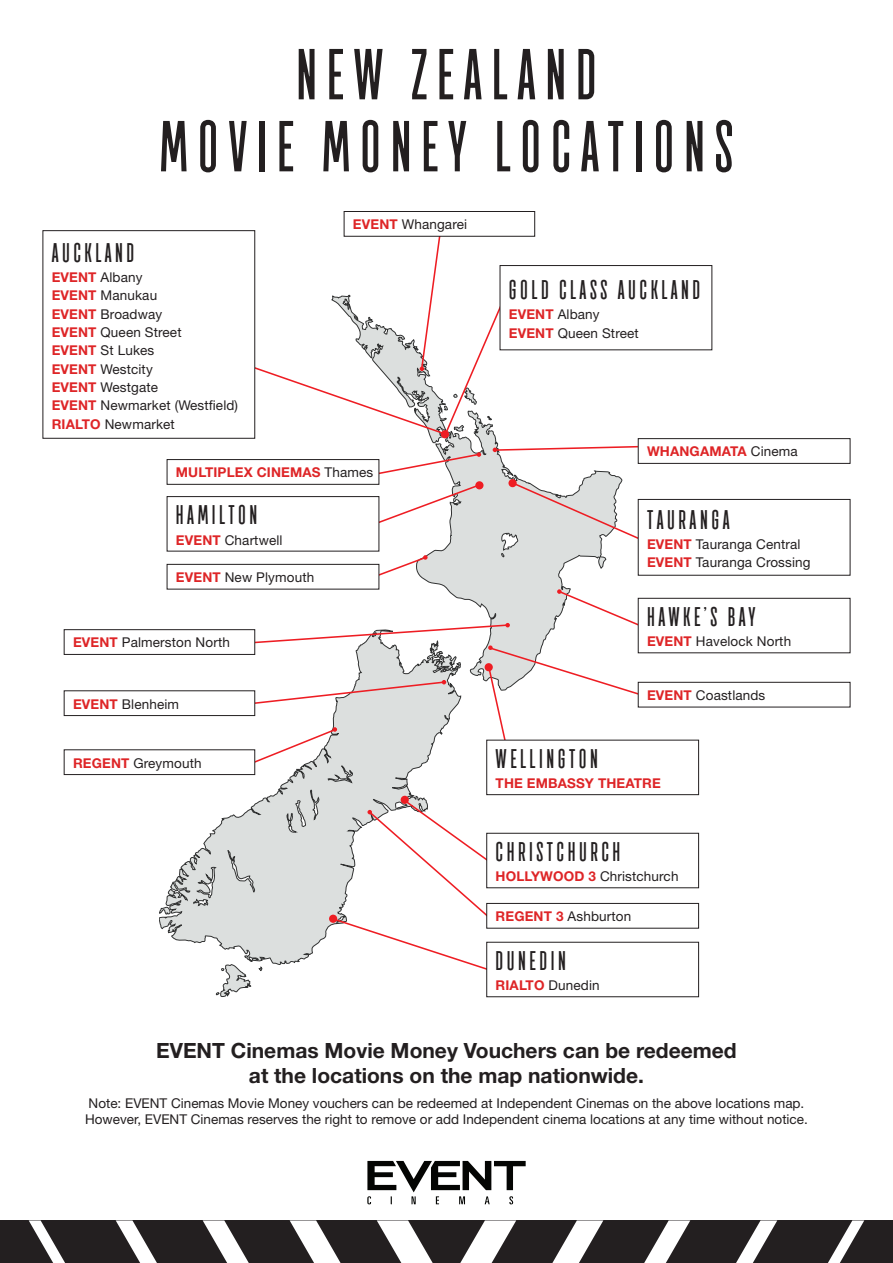
<style>
.page{position:relative;width:893px;height:1263px;background:#fff}
.page>*{position:absolute;margin:0;border:0;box-sizing:border-box;transform-origin:0 0}
.t1{font:700 72px "TT Bluescreens";letter-spacing:.135em;color:#231f20}
.t2{font:700 27px "TT Bluescreens";letter-spacing:.13em;color:#231f20}
.t3{font:700 21px/25.2px "Helvetica Neue";color:#231f20;text-align:center}
.t4{font:13.5px/16.2px "Helvetica Neue";letter-spacing:.01em;color:#231f20}
.t5{font:700 13.5px "Helvetica Neue";letter-spacing:.01em;color:#de2527}
.s1{font-weight:700;color:#de2527}
.s2{font-weight:400;color:#231f20}
</style>
<div class="page">
<svg style="left:0;top:1220px;width:893px;height:43px"></svg>
<svg style="left:258px;top:966px;width:4px;height:5px"></svg>
<svg style="left:216px;top:965px;width:35px;height:32px"></svg>
<svg style="left:159px;top:716px;width:172px;height:249px"></svg>
<svg style="left:379px;top:350px;width:243px;height:205px"></svg>
<svg style="left:193px;top:533px;width:325px;height:375px"></svg>
<svg style="left:379px;top:452px;width:102px;height:79px"></svg>
<div style="left:441px;top:430px;width:8px;height:8px;background:#ee1d23;border-radius:50%"></div>
<div style="left:401px;top:796px;width:8px;height:8px;background:#ee1d23;border-radius:50%"></div>
<div style="left:475px;top:481px;width:8px;height:8px;background:#ee1d23;border-radius:50%"></div>
<svg style="left:255px;top:228px;width:248px;height:208px"></svg>
<svg style="left:331px;top:799px;width:160px;height:171px"></svg>
<div style="left:329px;top:915px;width:8px;height:8px;background:#ee1d23;border-radius:50%"></div>
<svg style="left:228px;top:555px;width:413px;height:212px"></svg>
<svg style="left:511px;top:481px;width:130px;height:59px"></svg>
<svg style="left:493px;top:445px;width:145px;height:7px"></svg>
<div style="left:508px;top:479px;width:9px;height:8px;background:#ee1d23;border-radius:50%"></div>
<svg style="left:367px;top:1161px;width:159px;height:43px"></svg>
<div style="left:43px;top:230px;width:212px;height:209px;border:1px solid #231f20"></div>
<div style="left:500px;top:266px;width:212px;height:84px;background:#fff"></div>
<div style="left:500px;top:265px;width:212px;height:85px;border:1px solid #231f20"></div>
<div style="left:487px;top:833px;width:212px;height:55px;background:#fff"></div>
<div style="left:486px;top:833px;width:213px;height:55px;border:1px solid #231f20"></div>
<div style="left:487px;top:942px;width:212px;height:55px;background:#fff"></div>
<div style="left:486px;top:942px;width:213px;height:55px;border:1px solid #231f20"></div>
<div style="left:167px;top:497px;width:212px;height:54px;background:#fff"></div>
<div style="left:167px;top:496px;width:212px;height:55px;border:1px solid #231f20"></div>
<div style="left:487px;top:740px;width:212px;height:55px;background:#fff"></div>
<div style="left:486px;top:740px;width:213px;height:55px;border:1px solid #231f20"></div>
<div style="left:638px;top:499px;width:212px;height:76px;background:#fff"></div>
<div style="left:638px;top:499px;width:212px;height:77px;border:1px solid #231f20"></div>
<div style="left:638px;top:598px;width:212px;height:55px;background:#fff"></div>
<div style="left:638px;top:598px;width:212px;height:55px;border:1px solid #231f20"></div>
<div style="left:344px;top:211px;width:191px;height:25px;background:#fff"></div>
<div style="left:344px;top:211px;width:191px;height:26px;border:1px solid #231f20"></div>
<div style="left:167px;top:459px;width:212px;height:26px;border:1px solid #231f20"></div>
<div style="left:167px;top:564px;width:212px;height:25px;background:#fff"></div>
<div style="left:167px;top:564px;width:212px;height:25px;border:1px solid #231f20"></div>
<div style="left:64px;top:630px;width:191px;height:24px;background:#fff"></div>
<div style="left:64px;top:629px;width:191px;height:26px;border:1px solid #231f20"></div>
<div style="left:64px;top:691px;width:191px;height:24px;background:#fff"></div>
<div style="left:64px;top:690px;width:191px;height:26px;border:1px solid #231f20"></div>
<div style="left:64px;top:750px;width:191px;height:24px;background:#fff"></div>
<div style="left:64px;top:749px;width:191px;height:26px;border:1px solid #231f20"></div>
<div style="left:638px;top:438px;width:212px;height:26px;border:1px solid #231f20"></div>
<div style="left:638px;top:682px;width:212px;height:25px;background:#fff"></div>
<div style="left:638px;top:682px;width:212px;height:25px;border:1px solid #231f20"></div>
<div style="left:487px;top:903px;width:212px;height:25px;background:#fff"></div>
<div style="left:486px;top:903px;width:213px;height:25px;border:1px solid #231f20"></div>
<p class="t1" style="left:296px;top:35px;width:302px">NEW ZEALAND</p>
<p class="t1" style="left:160px;top:107px;width:575px">MOVIE MONEY LOCATIONS</p>
<p class="t2" style="left:52px;top:237px;width:84px">AUCKLAND</p>
<p class="t4" style="left:52px;top:269px;width:92px"><span class="s1">EVENT</span> Albany</p>
<p class="t4" style="left:52px;top:287px;width:107px"><span class="s1">EVENT</span> Manukau</p>
<p class="t4" style="left:52px;top:306px;width:112px"><span class="s1">EVENT</span> Broadway</p>
<p class="t4" style="left:52px;top:324px;width:131px"><span class="s1">EVENT</span> Queen Street</p>
<p class="t4" style="left:52px;top:342px;width:104px"><span class="s1">EVENT</span> St Lukes</p>
<p class="t4" style="left:52px;top:361px;width:102px"><span class="s1">EVENT</span> Westcity</p>
<p class="t4" style="left:52px;top:379px;width:108px"><span class="s1">EVENT</span> Westgate</p>
<p class="t4" style="left:52px;top:397px;width:188px"><span class="s1">EVENT</span> Newmarket (Westfield)</p>
<p class="t4" style="left:52px;top:415px;width:125px"><span class="s1">RIALTO</span> Newmarket</p>
<p class="t4" style="left:353px;top:216px;width:116px"><span class="s1">EVENT</span> Whangarei</p>
<p class="t5" style="left:176px;top:464px;width:199px">MULTIPLEX CINEMAS <span class="s2">Thames</span></p>
<p class="t2" style="left:176px;top:500px;width:83px">HAMILTON</p>
<p class="t4" style="left:176px;top:532px;width:108px"><span class="s1">EVENT</span> Chartwell</p>
<p class="t4" style="left:176px;top:569px;width:140px"><span class="s1">EVENT</span> New Plymouth</p>
<p class="t4" style="left:73px;top:634px;width:158px"><span class="s1">EVENT</span> Palmerston North</p>
<p class="t4" style="left:73px;top:695px;width:108px"><span class="s1">EVENT</span> Blenheim</p>
<p class="t4" style="left:73px;top:754px;width:130px"><span class="s1">REGENT</span> Greymouth</p>
<p class="t2" style="left:509px;top:275px;width:193px">GOLD CLASS AUCKLAND</p>
<p class="t4" style="left:509px;top:306px;width:92px"><span class="s1">EVENT</span> Albany</p>
<p class="t4" style="left:509px;top:325px;width:131px"><span class="s1">EVENT</span> Queen Street</p>
<p class="t5" style="left:647px;top:443px;width:152px">WHANGAMATA <span class="s2">Cinema</span></p>
<p class="t2" style="left:647px;top:504px;width:84px">TAURANGA</p>
<p class="t4" style="left:647px;top:536px;width:155px"><span class="s1">EVENT</span> Tauranga Central</p>
<p class="t4" style="left:647px;top:554px;width:165px"><span class="s1">EVENT</span> Tauranga Crossing</p>
<p class="t2" style="left:647px;top:602px;width:110px">HAWKE’S BAY</p>
<p class="t4" style="left:647px;top:633px;width:146px"><span class="s1">EVENT</span> Havelock North</p>
<p class="t4" style="left:647px;top:687px;width:120px"><span class="s1">EVENT</span> Coastlands</p>
<p class="t2" style="left:496px;top:744px;width:104px">WELLINGTON</p>
<p class="t5" style="left:496px;top:775px;width:167px">THE EMBASSY THEATRE</p>
<p class="t2" style="left:496px;top:837px;width:126px">CHRISTCHURCH</p>
<p class="t4" style="left:496px;top:868px;width:184px"><span class="s1">HOLLYWOOD 3</span> Christchurch</p>
<p class="t4" style="left:496px;top:908px;width:137px"><span class="s1">REGENT 3</span> Ashburton</p>
<p class="t2" style="left:496px;top:946px;width:72px">DUNEDIN</p>
<p class="t4" style="left:496px;top:977px;width:106px"><span class="s1">RIALTO</span> Dunedin</p>
<p class="t3" style="left:156px;top:1038px;width:582px">EVENT Cinemas Movie Money Vouchers can be redeemed at the locations on the map nationwide.</p>
<p class="t4" style="left:85px;top:1095px;width:724px">Note: EVENT Cinemas Movie Money vouchers can be redeemed at Independent Cinemas on the above locations map.<br>However, EVENT Cinemas reserves the right to remove or add Independent cinema locations at any time without notice.</p>
</div>
